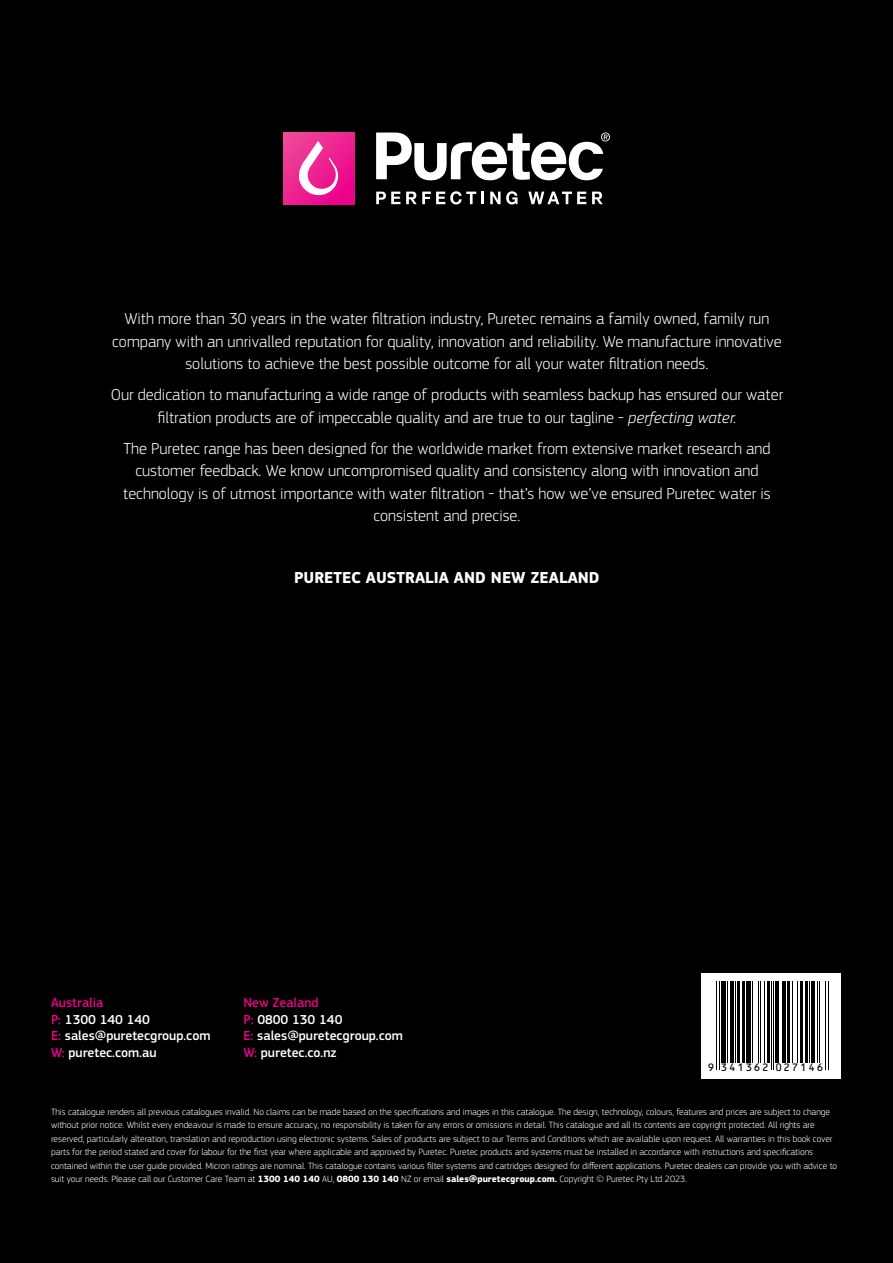
<style>
.page{position:relative;width:893px;height:1263px;background:#000}
.page>*{position:absolute;margin:0;border:0;box-sizing:border-box;transform-origin:0 0}
.t1{font:300 16.5px/22.5px "PF Square Sans Pro";color:#fff;text-align:center}
.t2{font:700 16.5px "PF Square Sans Pro";color:#fff}
.t3{font:500 13.5px/16.5px "PF Square Sans Pro";color:#fff}
.t4{font:11.85px "OCRB10 Pitch BT";letter-spacing:.09em;color:#000}
.t5{font:300 9.45px/13.5px "PF Square Sans Pro";color:#fff}
.s1{font-style:italic}
.s2{color:#ec008c}
.s3{font-weight:700}
</style>
<div class="page">
<svg style="left:376px;top:192px;width:24px;height:12px"></svg>
<svg style="left:490px;top:191px;width:27px;height:13px"></svg>
<svg style="left:528px;top:192px;width:58px;height:12px"></svg>
<svg style="left:406px;top:191px;width:78px;height:13px"></svg>
<svg style="left:592px;top:192px;width:11px;height:12px"></svg>
<svg style="left:376px;top:133px;width:234px;height:48px"></svg>
<svg style="left:283px;top:133px;width:72px;height:71px;background:#ec2190"></svg>
<svg style="left:298px;top:141px;width:40px;height:54px;background:#f265b1"></svg>
<div style="left:701px;top:973px;width:140px;height:105px;background:#fff"></div>
<hr style="left:716px;top:981px;width:1px;height:88px;background:#000">
<hr style="left:719px;top:981px;width:1px;height:88px;background:#000">
<hr style="left:721px;top:981px;width:4px;height:81px;background:#000">
<hr style="left:727px;top:981px;width:1px;height:81px;background:#000">
<hr style="left:731px;top:981px;width:3px;height:81px;background:#000">
<hr style="left:735px;top:981px;width:1px;height:81px;background:#000">
<hr style="left:738px;top:981px;width:2px;height:81px;background:#000">
<hr style="left:742px;top:981px;width:2px;height:81px;background:#000">
<hr style="left:746px;top:981px;width:4px;height:81px;background:#000">
<hr style="left:752px;top:981px;width:1px;height:81px;background:#000">
<hr style="left:758px;top:981px;width:1px;height:81px;background:#000">
<hr style="left:760px;top:981px;width:1px;height:81px;background:#000">
<hr style="left:764px;top:981px;width:1px;height:81px;background:#000">
<hr style="left:767px;top:981px;width:2px;height:81px;background:#000">
<hr style="left:771px;top:981px;width:1px;height:88px;background:#000">
<hr style="left:773px;top:981px;width:1px;height:88px;background:#000">
<hr style="left:776px;top:981px;width:3px;height:81px;background:#000">
<hr style="left:782px;top:981px;width:1px;height:81px;background:#000">
<hr style="left:784px;top:981px;width:2px;height:81px;background:#000">
<hr style="left:787px;top:981px;width:3px;height:81px;background:#000">
<hr style="left:792px;top:981px;width:1px;height:81px;background:#000">
<hr style="left:797px;top:981px;width:1px;height:81px;background:#000">
<hr style="left:800px;top:981px;width:3px;height:81px;background:#000">
<hr style="left:805px;top:981px;width:2px;height:81px;background:#000">
<hr style="left:809px;top:981px;width:1px;height:81px;background:#000">
<hr style="left:811px;top:981px;width:3px;height:81px;background:#000">
<hr style="left:817px;top:981px;width:1px;height:81px;background:#000">
<hr style="left:819px;top:981px;width:1px;height:81px;background:#000">
<hr style="left:825px;top:981px;width:1px;height:88px;background:#000">
<hr style="left:828px;top:981px;width:1px;height:88px;background:#000">
<p class="t1" style="left:112px;top:308px;width:671px">With more than 30 years in the water filtration industry, Puretec remains a family owned, family run company with an unrivalled reputation for quality, innovation and reliability. We manufacture innovative solutions to achieve the best possible outcome for all your water filtration needs.</p>
<h1 class="t1" style="left:111px;top:384px;width:674px">Our dedication to manufacturing a wide range of products with seamless backup has ensured our water filtration products are of impeccable quality and are true to our tagline - <span class="s1">perfecting water.</span></h1>
<p class="t1" style="left:123px;top:437px;width:649px">The Puretec range has been designed for the worldwide market from extensive market research and customer feedback. We know uncompromised quality and consistency along with innovation and technology is of utmost importance with water filtration - that’s how we’ve ensured Puretec water is consistent and precise.</p>
<h1 class="t2" style="left:294px;top:568px;width:307px">PURETEC AUSTRALIA AND NEW ZEALAND</h1>
<h2 class="t3" style="left:51px;top:995px;width:161px"><span class="s2">Australia<br>P:</span> 1300 140 140<br><span class="s2">E:</span> sales@puretecgroup.com<br><span class="s2">W:</span> puretec.com.au</h2>
<h2 class="t3" style="left:243px;top:995px;width:161px"><span class="s2">New Zealand<br>P:</span> 0800 130 140<br><span class="s2">E:</span> sales@puretecgroup.com<br><span class="s2">W:</span> puretec.co.nz</h2>
<p class="t4" style="left:707px;top:1062px;width:118px">9 341362 027146</p>
<p class="t5" style="left:51px;top:1105px;width:788px">This catalogue renders all previous catalogues invalid. No claims can be made based on the specifications and images in this catalogue. The design, technology, colours, features and prices are subject to change without prior notice. Whilst every endeavour is made to ensure accuracy, no responsibility is taken for any errors or omissions in detail. This catalogue and all its contents are copyright protected. All rights are reserved, particularly alteration, translation and reproduction using electronic systems. Sales of products are subject to our Terms and Conditions which are available upon request. All warranties in this book cover parts for the period stated and cover for labour for the first year where applicable and approved by Puretec. Puretec products and systems must be installed in accordance with instructions and specifications contained within the user guide provided. Micron ratings are nominal. This catalogue contains various filter systems and cartridges designed for different applications. Puretec dealers can provide you with advice to suit your needs. Please call our Customer Care Team at <span class="s3">1300 140 140</span> AU, <span class="s3">0800 130 140</span> NZ or email <span class="s3">sales@puretecgroup.com.</span> Copyright © Puretec Pty Ltd 2023.</p>
</div>
